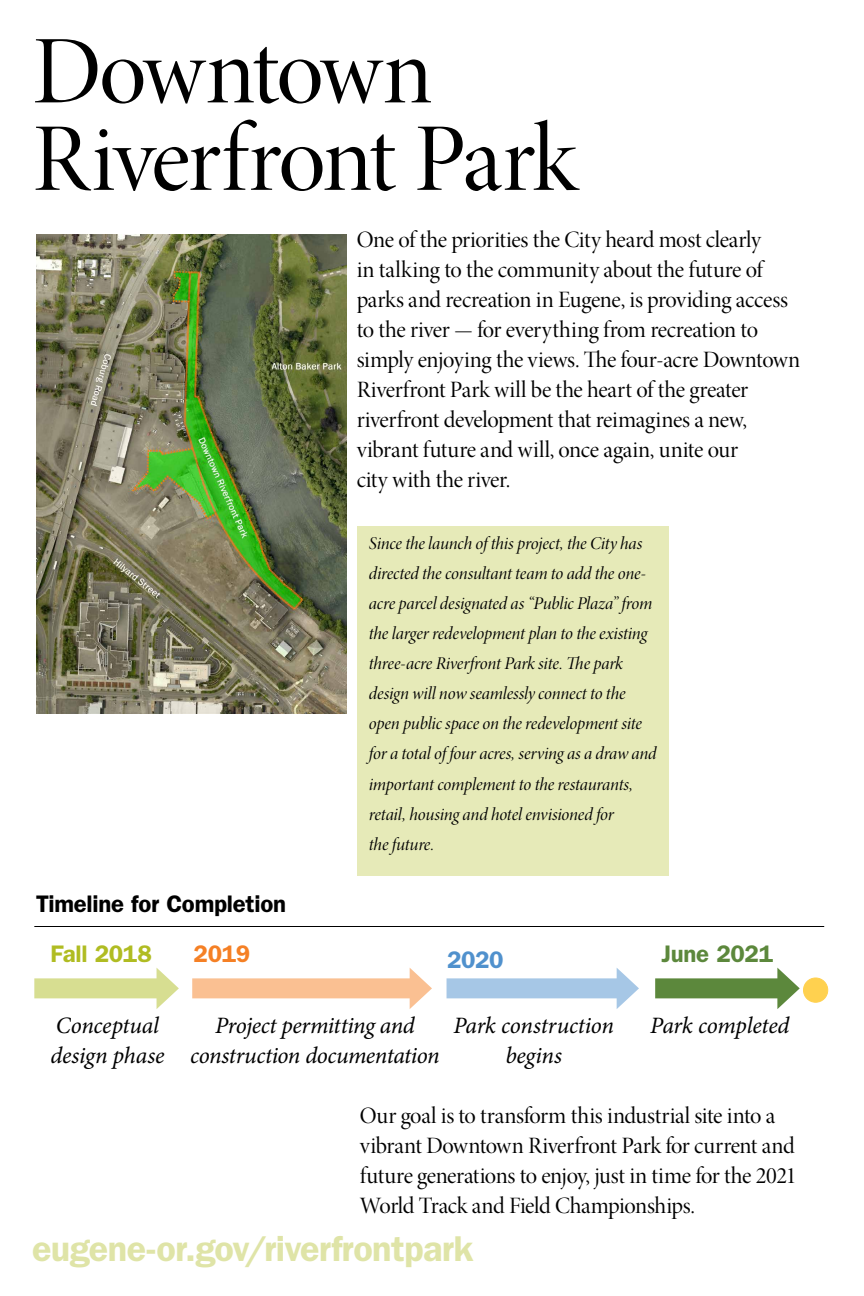
<style>
.page{position:relative;width:864px;height:1296px;background:#fff}
.page>*{position:absolute;margin:0;border:0;box-sizing:border-box;transform-origin:0 0}
.t1{font:97.5px/87.5px "Minion Pro Disp";letter-spacing:-.025em;color:#000}
.t2{font:600 36px "ITC Franklin Gothic Std";letter-spacing:-.02em;color:#dfe4a7}
.t3{font:600 24px "ITC Franklin Gothic Std";letter-spacing:-.01em;color:#000}
.t4{font:600 24px "ITC Franklin Gothic Std";letter-spacing:-.015em;color:#b0bc22}
.t5{font:600 24px "ITC Franklin Gothic Std";letter-spacing:-.01em;color:#5c883c}
.t6{font:600 24px "ITC Franklin Gothic Std";color:#f58025}
.t7{font:600 24px "ITC Franklin Gothic Std";color:#5091cd}
.t8{font:23.5px/30px "Minion Pro Disp";letter-spacing:-.015em;color:#000}
.t9{font:italic 23.5px/30px "Minion Pro";letter-spacing:-.015em;color:#000;text-align:center}
.t10{font:18px/30px "Minion Pro It Disp";letter-spacing:-.01em;color:#000}
</style>
<div class="page">
<div style="left:357px;top:526px;width:312px;height:350px;background:#e6eab8"></div>
<img style="left:36px;top:234px;width:310px;height:480px">
<div style="left:655px;top:978px;width:129px;height:20px;background:#5c883c"></div>
<svg style="left:777px;top:968px;width:23px;height:41px"></svg>
<div style="left:447px;top:978px;width:176px;height:20px;background:#a6c7e6"></div>
<svg style="left:617px;top:968px;width:22px;height:41px"></svg>
<div style="left:192px;top:978px;width:224px;height:20px;background:#fac092"></div>
<svg style="left:410px;top:968px;width:22px;height:41px"></svg>
<div style="left:34px;top:978px;width:129px;height:20px;background:#d7de91"></div>
<svg style="left:157px;top:968px;width:22px;height:41px"></svg>
<div style="left:804px;top:978px;width:24px;height:24px;background:#ffd14f;border-radius:50%"></div>
<div style="left:803px;top:978px;width:25px;height:24px;border:1px solid #ffd14f;border-radius:50%"></div>
<hr style="left:34px;top:926px;width:790px;height:1px;background:#000">
<h1 class="t1" style="left:32px;top:30px;width:547px">Downtown<br>Riverfront Park</h1>
<p class="t8" style="left:357px;top:225px;width:445px">One of the priorities the City heard most clearly<br>in talking to the community about the future of parks and recreation in Eugene, is providing access to the river — for everything from recreation to simply enjoying the views. The four-acre Downtown Riverfront Park will be the heart of the greater riverfront development that reimagines a new, vibrant future and will, once again, unite our<br>city with the river.</p>
<p class="t3" style="left:36px;top:890px;width:252px">Timeline for Completion</p>
<p class="t10" style="left:369px;top:529px;width:289px">Since the launch of this project, the City has directed the consultant team to add the one&shy;acre parcel designated as “Public Plaza” from the larger redevelopment plan to the existing three-acre Riverfront Park site. The park design will now seamlessly connect to the open public space on the redevelopment site for a total of four acres, serving as a draw and important complement to the restaurants, retail, housing and hotel envisioned for<br>the future.</p>
<p class="t4" style="left:51px;top:939px;width:103px">Fall 2018</p>
<p class="t6" style="left:194px;top:939px;width:58px">2019</p>
<p class="t7" style="left:447px;top:945px;width:58px">2020</p>
<p class="t5" style="left:661px;top:939px;width:113px">June 2021</p>
<p class="t9" style="left:50px;top:1010px;width:116px;text-align:left">Conceptual design phase</p>
<p class="t9" style="left:190px;top:1010px;width:251px">Project permitting and construction documentation</p>
<p class="t9" style="left:453px;top:1010px;width:162px">Park construction begins</p>
<p class="t9" style="left:650px;top:1010px;width:141px">Park completed</p>
<p class="t8" style="left:360px;top:1101px;width:438px">Our goal is to transform this industrial site into a vibrant Downtown Riverfront Park for current and future generations to enjoy, just in time for the 2021<br>World Track and Field Championships.</p>
<h2 class="t2" style="left:32px;top:1228px;width:443px">eugene-or.gov/riverfrontpark</h2>
</div>
